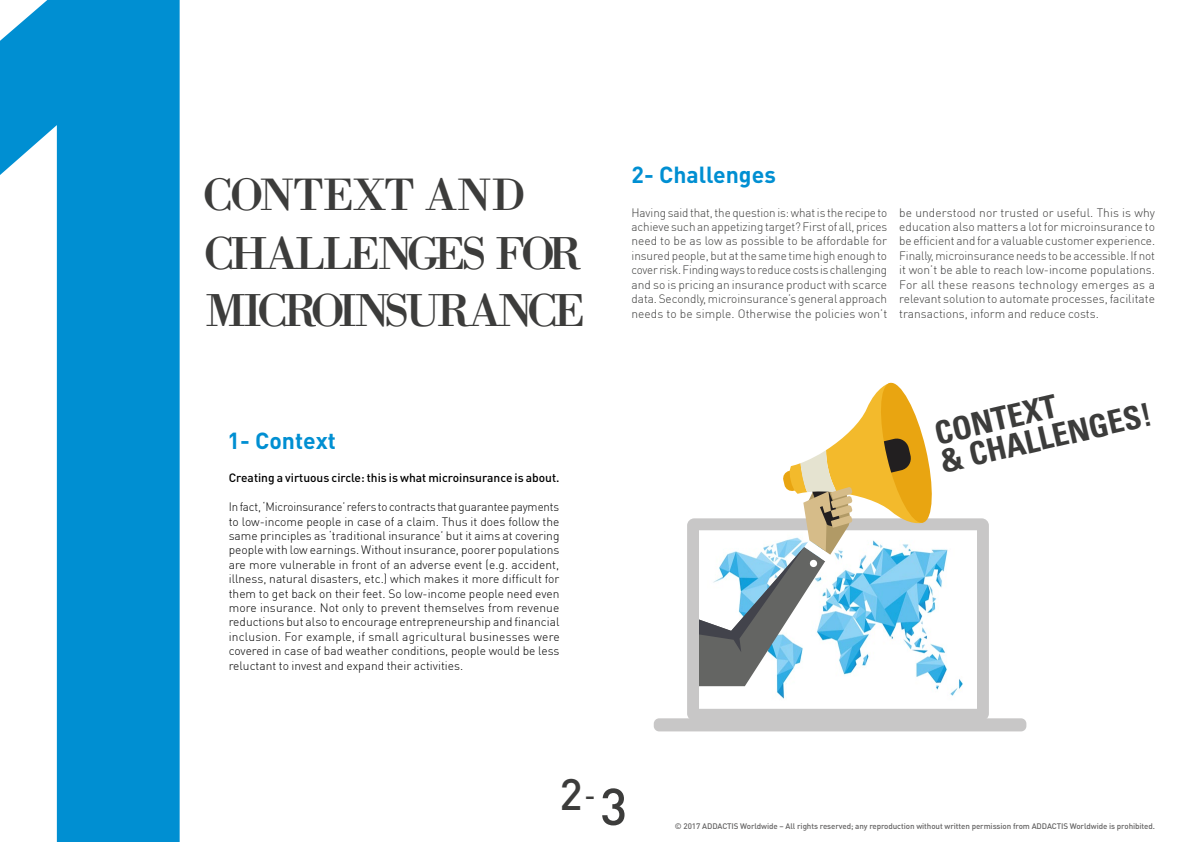
<style>
.page{position:relative;width:1191px;height:842px;background:#fff}
.page>*{position:absolute;margin:0;border:0;box-sizing:border-box;transform-origin:0 0}
.t1{font:500 1202.8px "DIN Pro";color:#008fd2}
.t2{font:47.8px "Bodoni XT";letter-spacing:-.095em;color:#3c3c3b}
.t3{font:47px "Bodoni XT";letter-spacing:-.03em;color:#3c3c3b}
.t4{font:500 43.5px "DIN Pro";color:#3c3c3b}
.t5{font:700 condensed 32px/29px "Univers LT Std";color:#3c3c3b}
.t6{font:700 23px "DIN Pro";color:#008fd2}
.t7{font:300 12px/14.4px "DIN Pro";color:#3c3c3b;text-align:justify}
.t8{font:300 12px/14.4px "DIN Pro";color:#000;text-align:justify;scale:.96 1}
.t9{font:500 12px "DIN Pro";color:#000}
.t10{font:500 8px "DIN Pro";letter-spacing:-.01em;color:#646363}
.s1{font-size:26px}
.s2{font-size:51.2px}
</style>
<div class="page">
<svg style="left:687px;top:518px;width:302px;height:200px"></svg>
<div style="left:654px;top:718px;width:372px;height:13px;background:#c8c7c7;border-radius:5px"></div>
<svg style="left:699px;top:382px;width:235px;height:304px"></svg>
<h1 class="t1" style="left:-247px;top:-404px;width:643px">1</h1>
<h3 class="t3" style="left:202px;top:166px;width:325px">CONTEXT AND</h3>
<h2 class="t2" style="left:203px;top:224px;width:380px">CHALLENGES FOR</h2>
<h2 class="t2" style="left:206px;top:281px;width:381px">MICROINSURANCE</h2>
<h3 class="t6" style="left:228px;top:425px;width:110px">1- Context</h3>
<p class="t9" style="left:229px;top:470px;width:332px">Creating a virtuous circle: this is what microinsurance is about.</p>
<p class="t8" style="left:229px;top:500px;width:346px">In fact, ‘Microinsurance’ refers to contracts that guarantee payments to low-income people in case of a claim. Thus it does follow the same principles as ‘traditional insurance’ but it aims at covering people with low earnings. Without insurance, poorer populations are more vulnerable in front of an adverse event (e.g. accident, illness, natural disasters, etc.) which makes it more difficult for them to get back on their feet. So low-income people need even more insurance. Not only to prevent themselves from revenue reductions but also to encourage entrepreneurship and financial inclusion. For example, if small agricultural businesses were covered in case of bad weather conditions, people would be less reluctant to invest and expand their activities.</p>
<h3 class="t6" style="left:631px;top:159px;width:146px">2- Challenges</h3>
<p class="t7" style="left:631px;top:205px;width:257px">Having said that, the question is: what is the recipe to achieve such an appetizing target? First of all, prices need to be as low as possible to be affordable for insured people, but at the same time high enough to cover risk. Finding ways to reduce costs is challenging and so is pricing an insurance product with scarce data. Secondly, microinsurance’s general approach needs to be simple. Otherwise the policies won’t</p>
<p class="t7" style="left:899px;top:205px;width:257px">be understood nor trusted or useful. This is why education also matters a lot for microinsurance to be efficient and for a valuable customer experience.<br>Finally, microinsurance needs to be accessible. If not it won’t be able to reach low-income populations.<br>For all these reasons technology emerges as a relevant solution to automate processes, facilitate transactions, inform and reduce costs.</p>
<h3 class="t5" style="left:932px;top:419px;width:217px;rotate:-13deg">CONTEXT<br>&amp; CHALLENGES!</h3>
<h3 class="t4" style="left:559px;top:765px;width:69px">2<span class="s1">-</span><span class="s2">3</span></h3>
<p class="t10" style="left:675px;top:821px;width:481px">© 2017 ADDACTIS Worldwide – All rights reserved; any reproduction without written permission from ADDACTIS Worldwide is prohibited.</p>
</div>
